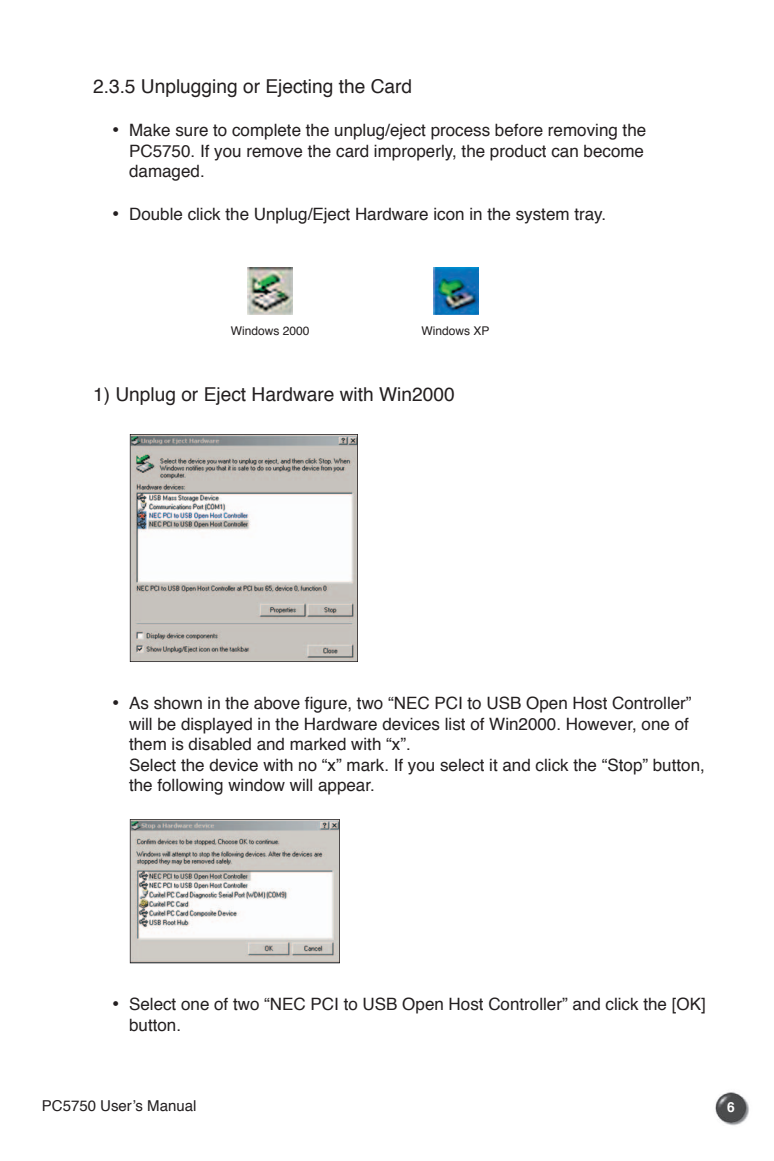
<style>
.page{position:relative;width:774px;height:1161px;background:#fff}
.page>*{position:absolute;margin:0;border:0;box-sizing:border-box;transform-origin:0 0}
.t1{font:19.2px "Helvetica";color:#231f20}
.t2{font:16.95px/20.4px "Helvetica";color:#231f20}
.t3{font:15px "Helvetica";color:#231f20}
.t4{font:700 13.8px "Helvetica";color:#fff}
.t5{font:12px "Helvetica";color:#231f20}
.s1{font-family:"Universal Newswith Comm Pi";font-size:19.2px}
</style>
<div class="page">
<img style="left:248px;top:268px;width:45px;height:47px">
<img style="left:433px;top:268px;width:45px;height:47px">
<svg style="left:130px;top:434px;width:228px;height:228px"></svg>
<svg style="left:130px;top:819px;width:210px;height:144px"></svg>
<img style="left:713px;top:1089px;width:39px;height:39px;border-radius:50%">
<p class="t1" style="left:93px;top:73px;width:321px">2.3.5 Unplugging or Ejecting the Card</p>
<p class="t2" style="left:129px;top:121px;width:519px;text-indent:-16px"><span class="s1">•</span> Make sure to complete the unplug/eject process before removing the<br>PC5750. If you remove the card improperly, the product can become damaged.</p>
<p class="t2" style="left:113px;top:205px;width:495px"><span class="s1">•</span> Double click the Unplug/Eject Hardware icon in the system tray.</p>
<p class="t5" style="left:231px;top:322px;width:80px">Windows 2000</p>
<p class="t5" style="left:421px;top:322px;width:70px">Windows XP</p>
<p class="t1" style="left:93px;top:381px;width:363px">1) Unplug or Eject Hardware with Win2000</p>
<p class="t2" style="left:129px;top:694px;width:577px;text-indent:-16px"><span class="s1">•</span> As shown in the above figure, two “NEC PCI to USB Open Host Controller” will be displayed in the Hardware devices list of Win2000. However, one of them is disabled and marked with “x”.<br>Select the device with no “x” mark. If you select it and click the “Stop” button, the following window will appear.</p>
<p class="t2" style="left:129px;top:995px;width:578px;text-indent:-16px"><span class="s1">•</span> Select one of two “NEC PCI to USB Open Host Controller” and click the [OK] button.</p>
<p class="t3" style="left:42px;top:1095px;width:156px">PC5750 User’s Manual</p>
<p class="t4" style="left:727px;top:1098px;width:9px">6</p>
</div>
